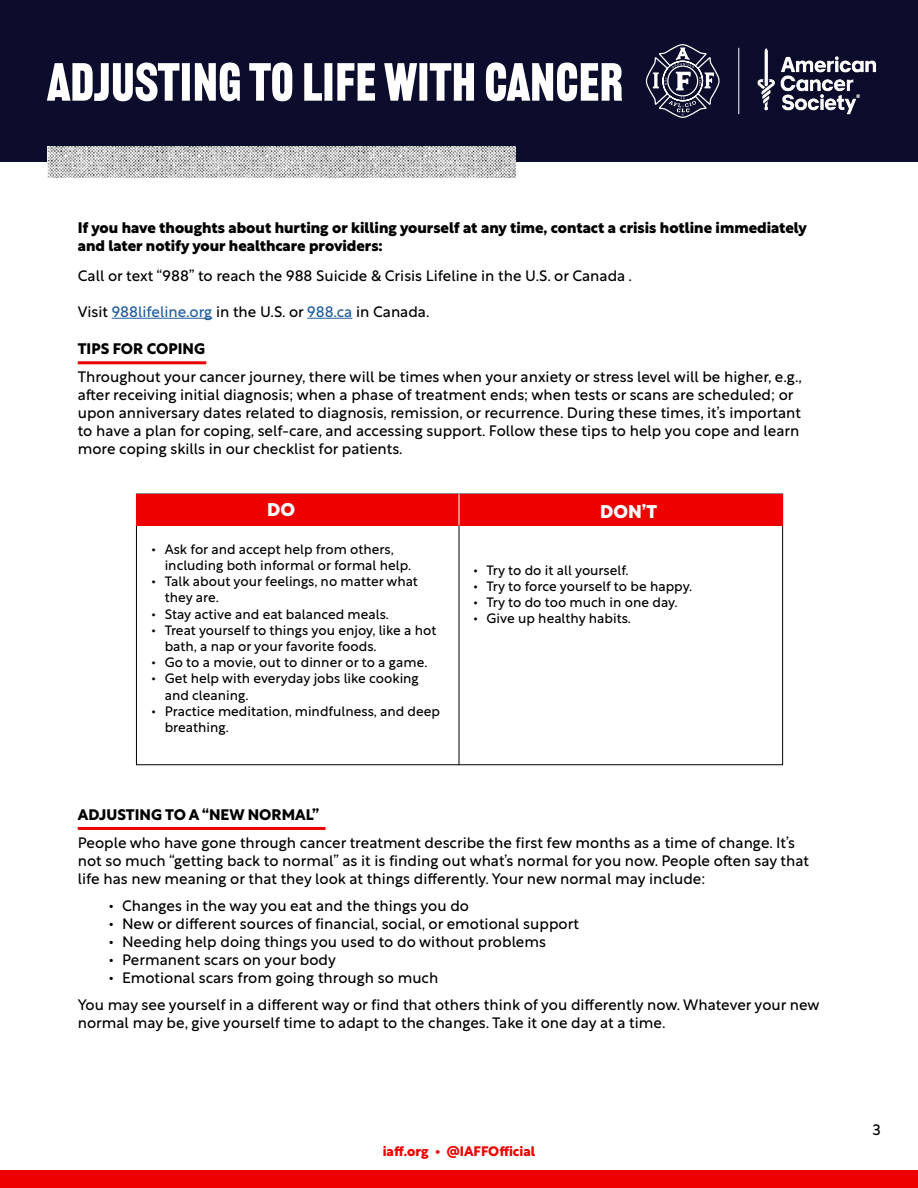
<style>
.page{position:relative;width:918px;height:1188px;background:#fff}
.page>*{position:absolute;margin:0;border:0;box-sizing:border-box;transform-origin:0 0}
.t1{font:52.5px "Railroad Gothic ATF";color:#fff}
.t2{font:800 18px "Rustica";color:#fff}
.t3{font:15px/18px "Rustica";color:#000}
.t4{font:800 15px/18px "Rustica";color:#000}
.t5{font:700 15px "Rustica";color:#000}
.t6{font:13.5px/16.2px "Rustica";color:#000}
.t7{font:700 13.5px "Rustica";color:#e00}
.s1{color:#215e9e}
</style>
<div class="page">
<div style="left:0;top:1170px;width:918px;height:18px;background:#e00"></div>
<div style="left:0;top:0;width:918px;height:162px;background:#0c0c2d"></div>
<img style="left:47px;top:146px;width:468px;height:32px">
<hr style="left:112px;top:318px;width:100px;height:1px;background:#215e9e">
<hr style="left:307px;top:318px;width:45px;height:1px;background:#215e9e">
<hr style="left:459px;top:526px;width:1px;height:239px;background:#000">
<div style="left:136px;top:494px;width:647px;height:32px;background:#e00"></div>
<hr style="left:459px;top:494px;width:1px;height:32px;background:#fff">
<img style="left:758px;top:48px;width:119px;height:66px">
<svg style="left:646px;top:44px;width:74px;height:74px"></svg>
<hr style="left:738px;top:48px;width:1px;height:66px;background:#fff">
<hr style="left:78px;top:361px;width:128px;height:3px;background:#e00">
<hr style="left:78px;top:827px;width:248px;height:3px;background:#e00">
<h1 class="t1" style="left:47px;top:51px;width:577px">ADJUSTING TO LIFE WITH CANCER</h1>
<p class="t4" style="left:78px;top:218px;width:731px">If you have thoughts about hurting or killing yourself at any time, contact a crisis hotline immediately and later notify your healthcare providers:</p>
<p class="t3" style="left:78px;top:265px;width:556px">Call or text “988” to reach the 988 Suicide &amp; Crisis Lifeline in the U.S. or Canada .</p>
<p class="t3" style="left:78px;top:301px;width:353px">Visit <span class="s1">988lifeline.org</span> in the U.S. or <span class="s1">988.ca</span> in Canada.</p>
<p class="t5" style="left:78px;top:335px;width:129px">TIPS FOR COPING</p>
<p class="t3" style="left:78px;top:366px;width:726px">Throughout your cancer journey, there will be times when your anxiety or stress level will be higher, e.g., after receiving initial diagnosis; when a phase of treatment ends; when tests or scans are scheduled; or upon anniversary dates related to diagnosis, remission, or recurrence. During these times, it’s important to have a plan for coping, self-care, and accessing support. Follow these tips to help you cope and learn more coping skills in our checklist for patients.</p>
<p class="t2" style="left:267px;top:494px;width:29px">DO</p>
<p class="t2" style="left:600px;top:496px;width:59px">DON’T</p>
<p class="t6" style="left:165px;top:539px;width:248px;text-indent:-14px">• Ask for and accept help from others, including both informal or formal help.</p>
<p class="t6" style="left:165px;top:572px;width:255px;text-indent:-14px">• Talk about your feelings, no matter what they are.</p>
<p class="t6" style="left:151px;top:604px;width:239px">• Stay active and eat balanced meals.</p>
<p class="t6" style="left:165px;top:620px;width:273px;text-indent:-14px">• Treat yourself to things you enjoy, like a hot bath, a nap or your favorite foods.</p>
<p class="t6" style="left:151px;top:653px;width:278px">• Go to a movie, out to dinner or to a game.</p>
<p class="t6" style="left:165px;top:669px;width:256px;text-indent:-14px">• Get help with everyday jobs like cooking and cleaning.</p>
<p class="t6" style="left:165px;top:701px;width:277px;text-indent:-14px">• Practice meditation, mindfulness, and deep breathing.</p>
<p class="t6" style="left:473px;top:560px;width:157px">• Try to do it all yourself.</p>
<p class="t6" style="left:473px;top:577px;width:221px">• Try to force yourself to be happy.</p>
<p class="t6" style="left:473px;top:593px;width:206px">• Try to do too much in one day.</p>
<p class="t6" style="left:473px;top:609px;width:160px">• Give up healthy habits.</p>
<p class="t5" style="left:78px;top:801px;width:243px">ADJUSTING TO A “NEW NORMAL”</p>
<p class="t3" style="left:78px;top:832px;width:733px">People who have gone through cancer treatment describe the first few months as a time of change. It’s not so much “getting back to normal” as it is finding out what’s normal for you now. People often say that life has new meaning or that they look at things differently. Your new normal may include:</p>
<p class="t3" style="left:109px;top:895px;width:362px">• Changes in the way you eat and the things you do</p>
<p class="t3" style="left:109px;top:913px;width:472px">• New or different sources of financial, social, or emotional support</p>
<p class="t3" style="left:109px;top:931px;width:439px">• Needing help doing things you used to do without problems</p>
<p class="t3" style="left:109px;top:949px;width:229px">• Permanent scars on your body</p>
<p class="t3" style="left:109px;top:967px;width:331px">• Emotional scars from going through so much</p>
<p class="t3" style="left:78px;top:994px;width:743px">You may see yourself in a different way or find that others think of you differently now. Whatever your new normal may be, give yourself time to adapt to the changes. Take it one day at a time.</p>
<p class="t7" style="left:383px;top:1140px;width:154px">iaff.org • @IAFFOfficial</p>
<p class="t3" style="left:873px;top:1119px;width:10px">3</p>
</div>
